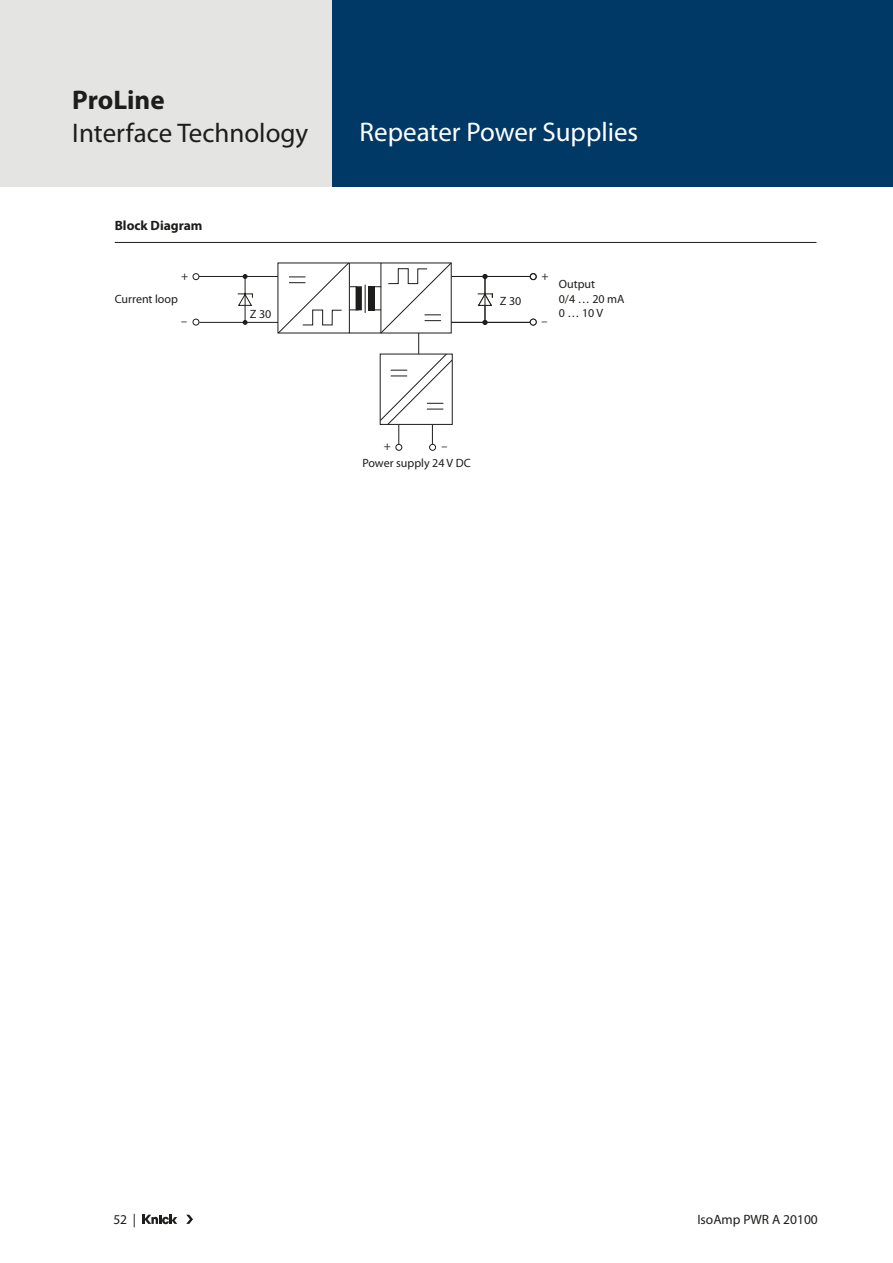
<style>
.page{position:relative;width:893px;height:1263px;background:#fff}
.page>*{position:absolute;margin:0;border:0;box-sizing:border-box;transform-origin:0 0}
.Headline{font:27px "Myriad Pro";color:#fff}
.t1{font:27px "Myriad Pro";color:#1d1d1b}
.t2{font:700 27px "Myriad Pro";color:#1d1d1b}
.t3{font:13.5px "Myriad Pro";color:#1d1d1b}
.Tabelle_Headline{font:700 13.5px "Myriad Pro";color:#1d1d1b}
.Beschriftungen{font:12px/14.2px "Myriad Pro";color:#1d1d1b}
</style>
<div class="page">
<hr style="left:452px;top:276px;width:78px;height:1px;background:#1d1d1b">
<hr style="left:451px;top:322px;width:79px;height:1px;background:#1d1d1b">
<div style="left:395px;top:444px;width:7px;height:7px;border:1px solid #1d1d1b;border-radius:50%"></div>
<div style="left:429px;top:444px;width:7px;height:7px;border:1px solid #1d1d1b;border-radius:50%"></div>
<div style="left:530px;top:273px;width:7px;height:7px;border:1px solid #1d1d1b;border-radius:50%"></div>
<div style="left:530px;top:319px;width:7px;height:6px;border:1px solid #1d1d1b;border-radius:50%"></div>
<svg style="left:192px;top:262px;width:301px;height:188px"></svg>
<hr style="left:245px;top:277px;width:1px;height:45px;background:#1d1d1b">
<div style="left:332px;top:0;width:561px;height:187px;background:#003866"></div>
<svg style="left:186px;top:1215px;width:7px;height:9px"></svg>
<svg style="left:142px;top:1215px;width:35px;height:9px"></svg>
<div style="left:0;top:0;width:332px;height:187px;background:#e4e4e3"></div>
<hr style="left:115px;top:242px;width:701px;height:1px;background:#1d1d1b">
<h1 class="t2" style="left:72px;top:82px;width:94px">ProLine</h1>
<h1 class="t1" style="left:72px;top:116px;width:238px">Interface Technology</h1>
<p class="Tabelle_Headline" style="left:115px;top:216px;width:89px">Block Diagram</p>
<p class="Beschriftungen" style="left:181px;top:268px;width:9px">+</p>
<p class="Beschriftungen" style="left:115px;top:291px;width:65px">Current loop</p>
<p class="Beschriftungen" style="left:181px;top:314px;width:7px">–</p>
<p class="Beschriftungen" style="left:250px;top:307px;width:23px">Z 30</p>
<p class="Headline" style="left:360px;top:115px;width:280px">Repeater Power Supplies</p>
<p class="Beschriftungen" style="left:500px;top:293px;width:23px">Z 30</p>
<p class="Beschriftungen" style="left:541px;top:268px;width:9px">+</p>
<p class="Beschriftungen" style="left:541px;top:314px;width:7px">–</p>
<p class="Beschriftungen" style="left:559px;top:277px;width:67px">Output<br>0/4 … 20 mA<br>0 … 10 V</p>
<p class="Beschriftungen" style="left:384px;top:439px;width:9px">+</p>
<p class="Beschriftungen" style="left:442px;top:439px;width:7px">–</p>
<p class="Beschriftungen" style="left:362px;top:455px;width:110px">Power supply 24 V DC</p>
<p class="t3" style="left:113px;top:1211px;width:24px">52 |</p>
<p class="t3" style="left:697px;top:1211px;width:122px">IsoAmp PWR A 20100</p>
</div>
